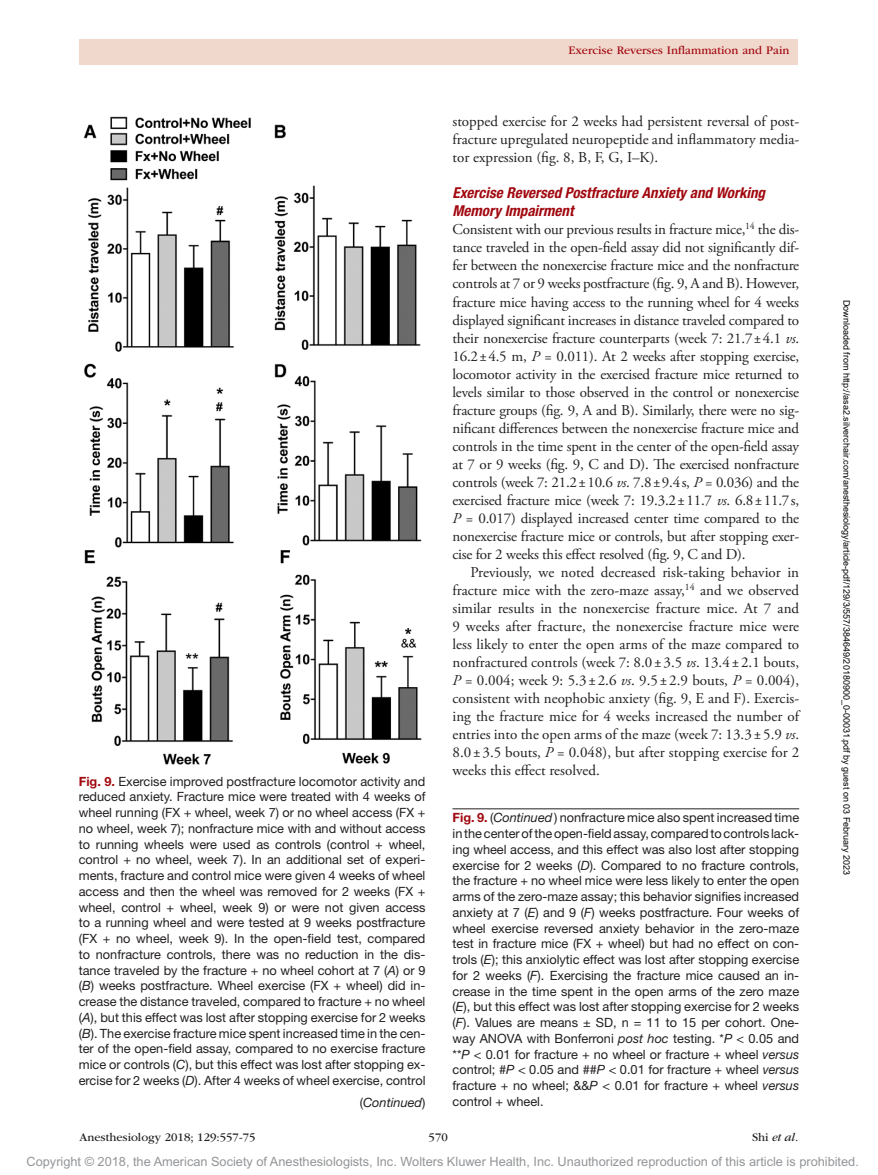
<style>
.page{position:relative;width:878px;height:1175px;background:#fff}
.page>*{position:absolute;margin:0;border:0;box-sizing:border-box;transform-origin:0 0}
.t1{font:15px/18px "Adobe Garamond Pro";color:#231f20;text-align:justify}
.t2{font:italic 700 condensed 15px/18px "Helvetica Neue LT Std";color:#a1080f}
.t3{font:12.75px/15.8px "Helvetica Neue LT Std";color:#231f20;text-align:justify}
.t4{font:12.75px "Arial MT Std";color:#939598}
.t5{font:italic 12.75px "Helvetica Neue LT Std";color:#231f20}
.t6{font:12px "ITC Garamond Std";color:#a1080f}
.t7{font:12px "ITC Garamond Std";color:#231f20}
.t8{font:italic 12px "ITC Garamond Std";color:#231f20}
.t9{font:9px "Arial";color:#000}
.s1{font-weight:700;color:#a1080f}
.s2{font-style:italic}
.s3{font-style:normal}
</style>
<div class="page">
<div style="left:79px;top:39px;width:718px;height:25px;background:#f1d8cd"></div>
<img style="left:83px;top:116px;width:339px;height:649px">
<hr style="left:452px;top:808px;width:347px;height:1px;background:#231f20">
<p class="t3" style="left:79px;top:773px;width:348px"><span class="s1">Fig. 9.</span> Exercise improved postfracture locomotor activity and reduced anxiety. Fracture mice were treated with 4 weeks of wheel running (FX + wheel, week 7) or no wheel access (FX + no wheel, week 7); nonfracture mice with and without access to running wheels were used as controls (control + wheel, control + no wheel, week 7). In an additional set of experi&shy;ments, fracture and control mice were given 4 weeks of wheel access and then the wheel was removed for 2 weeks (FX + wheel, control + wheel, week 9) or were not given access to a running wheel and were tested at 9 weeks postfracture (FX + no wheel, week 9). In the open-field test, compared to nonfracture controls, there was no reduction in the dis&shy;tance traveled by the fracture + no wheel cohort at 7 (<span class="s2">A</span>) or 9 (<span class="s2">B</span>) weeks postfracture. Wheel exercise (FX + wheel) did in&shy;crease the distance traveled, compared to fracture + no wheel (<span class="s2">A</span>), but this effect was lost after stopping exercise for 2 weeks (<span class="s2">B</span>). The exercise fracture mice spent increased time in the cen&shy;ter of the open-field assay, compared to no exercise fracture mice or controls (<span class="s2">C</span>), but this effect was lost after stopping ex&shy;ercise for 2 weeks (<span class="s2">D</span>). After 4 weeks of wheel exercise, control</p>
<p class="t5" style="left:360px;top:1094px;width:67px"><span class="s3">(</span>Continued<span class="s3">)</span></p>
<p class="t6" style="left:568px;top:44px;width:222px">Exercise Reverses Inflammation and Pain</p>
<p class="t1" style="left:452px;top:113px;width:348px">stopped exercise for 2 weeks had persistent reversal of post&shy;fracture upregulated neuropeptide and inflammatory media&shy;tor expression (fig. 8, B, F, G, I–K).</p>
<p class="t2" style="left:452px;top:184px;width:314px">Exercise Reversed Postfracture Anxiety and Working<br>Memory Impairment</p>
<p class="t1" style="left:452px;top:221px;width:348px">Consistent with our previous results in fracture mice,<sup>14</sup> the dis&shy;tance traveled in the open-field assay did not significantly dif&shy;fer between the nonexercise fracture mice and the nonfracture controls at 7 or 9 weeks postfracture (fig. 9, A and B). However, fracture mice having access to the running wheel for 4 weeks displayed significant increases in distance traveled compared to their nonexercise fracture counterparts (week 7: 21.7±4.1 <span class="s2">vs</span>.<br>16.2±4.5 m, <span class="s2">P</span> = 0.011). At 2 weeks after stopping exercise, locomotor activity in the exercised fracture mice returned to levels similar to those observed in the control or nonexercise fracture groups (fig. 9, A and B). Similarly, there were no sig&shy;nificant differences between the nonexercise fracture mice and controls in the time spent in the center of the open-field assay at 7 or 9 weeks (fig. 9, C and D). The exercised nonfracture controls (week 7: 21.2±10.6 <span class="s2">vs</span>. 7.8±9.4s, <span class="s2">P</span> = 0.036) and the exercised fracture mice (week 7: 19.3.2±11.7 <span class="s2">vs</span>. 6.8±11.7s, <span class="s2">P</span> = 0.017) displayed increased center time compared to the nonexercise fracture mice or controls, but after stopping exer&shy;cise for 2 weeks this effect resolved (fig. 9, C and D).</p>
<p class="t1" style="left:452px;top:563px;width:348px;text-indent:18px">Previously, we noted decreased risk-taking behavior in fracture mice with the zero-maze assay,<sup>14</sup> and we observed similar results in the nonexercise fracture mice. At 7 and 9 weeks after fracture, the nonexercise fracture mice were less likely to enter the open arms of the maze compared to nonfractured controls (week 7: 8.0±3.5 <span class="s2">vs</span>. 13.4 ±2.1 bouts, <span class="s2">P</span> = 0.004; week 9: 5.3±2.6 <span class="s2">vs</span>. 9.5±2.9 bouts, <span class="s2">P</span> = 0.004), consistent with neophobic anxiety (fig. 9, E and F). Exercis&shy;ing the fracture mice for 4 weeks increased the number of entries into the open arms of the maze (week 7: 13.3 ±5.9 <span class="s2">vs</span>.<br>8.0± 3.5 bouts, <span class="s2">P</span> = 0.048), but after stopping exercise for 2 weeks this effect resolved.</p>
<p class="t3" style="left:452px;top:809px;width:348px"><span class="s1">Fig. 9.</span> (<span class="s2">Continued</span>) nonfracture mice also spent increased time in the center of the open-field assay, compared to controls lack&shy;ing wheel access, and this effect was also lost after stopping exercise for 2 weeks (<span class="s2">D</span>). Compared to no fracture controls, the fracture + no wheel mice were less likely to enter the open arms of the zero-maze assay; this behavior signifies increased anxiety at 7 (<span class="s2">E</span>) and 9 (<span class="s2">F</span>) weeks postfracture. Four weeks of wheel exercise reversed anxiety behavior in the zero-maze test in fracture mice (FX + wheel) but had no effect on con&shy;trols (<span class="s2">E</span>); this anxiolytic effect was lost after stopping exercise for 2 weeks (<span class="s2">F</span>). Exercising the fracture mice caused an in&shy;crease in the time spent in the open arms of the zero maze (<span class="s2">E</span>), but this effect was lost after stopping exercise for 2 weeks (<span class="s2">F</span>). Values are means ± SD, n = 11 to 15 per cohort. One&shy;way ANOVA with Bonferroni <span class="s2">post hoc</span> testing. *<span class="s2">P</span> &lt; 0.05 and **<span class="s2">P</span> &lt; 0.01 for fracture + no wheel or fracture + wheel <span class="s2">versus </span>control; #<span class="s2">P</span> &lt; 0.05 and ##<span class="s2">P</span> &lt; 0.01 for fracture + wheel <span class="s2">versus </span>fracture + no wheel; &amp;&amp;<span class="s2">P</span> &lt; 0.01 for fracture + wheel <span class="s2">versus </span>control + wheel.</p>
<p class="t7" style="left:80px;top:1130px;width:177px">Anesthesiology 2018; 129:557-75</p>
<p class="t7" style="left:428px;top:1130px;width:21px">570</p>
<p class="t8" style="left:752px;top:1130px;width:48px"><span class="s3">Shi</span> et al.</p>
<p class="t9" style="left:850px;top:300px;width:577px;rotate:90deg">Downloaded from http://asa2.silverchair.com/anesthesiology/article-pdf/129/3/557/384649/20180900_0-00031.pdf by guest on 03 February 2023</p>
<p class="t4" style="left:27px;top:1154px;width:833px">Copyright © 2018, the American Society of Anesthesiologists, Inc. Wolters Kluwer Health, Inc. Unauthorized reproduction of this article is prohibited.</p>
</div>
